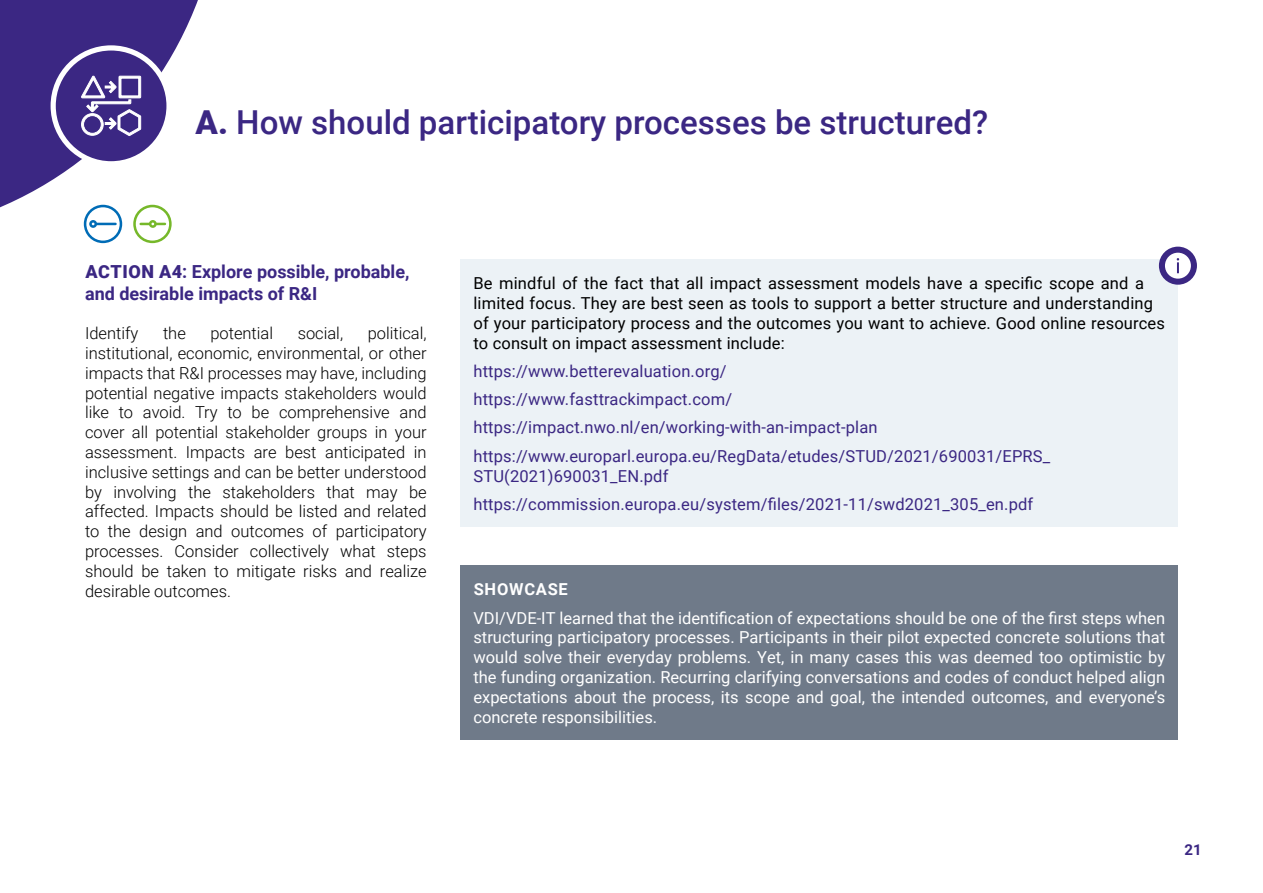
<style>
.page{position:relative;width:1263px;height:893px;background:#fff}
.page>*{position:absolute;margin:0;border:0;box-sizing:border-box;transform-origin:0 0}
.t1{font:500 33px "Roboto";color:#3b2783}
.t2{font:700 18px/21.6px "Roboto";color:#3b2783}
.t3{font:300 16.5px/19.8px "Roboto";color:#000;text-align:justify}
.t4{font:16.5px/19.8px "Roboto";color:#fff;text-align:justify}
.t5{font:16.5px/19.8px "Roboto";letter-spacing:.01em;color:#3b2783}
.t6{font:16.5px/19.8px "Roboto";letter-spacing:.01em;color:#000}
.t7{font:700 16.5px "Roboto";letter-spacing:.045em;color:#fff}
.t8{font:700 15px "Roboto";color:#3b2783}
.s1{font-weight:900}
</style>
<div class="page">
<svg style="left:0;top:0;width:198px;height:226px;fill:#3b2783"></svg>
<div style="left:53px;top:48px;width:116px;height:116px;background:#3b2783;border-radius:50%"></div>
<div style="left:51px;top:45px;width:121px;height:121px;border:5px solid #fff;border-radius:50%"></div>
<svg style="left:81px;top:76px;width:60px;height:60px"></svg>
<svg style="left:133px;top:205px;width:39px;height:38px"></svg>
<svg style="left:84px;top:205px;width:38px;height:38px"></svg>
<div style="left:89px;top:220px;width:8px;height:8px;border:3px solid #006cb6;border-radius:50%"></div>
<div style="left:461px;top:259px;width:717px;height:268px;background:#ecf2f6"></div>
<div style="left:461px;top:565px;width:717px;height:175px;background:#6f7a89"></div>
<div style="left:1159px;top:247px;width:38px;height:38px;background:#3b2783;border-radius:50%"></div>
<svg style="left:1165px;top:253px;width:26px;height:26px"></svg>
<p class="t1" style="left:196px;top:99px;width:794px"><span class="s1">A.</span> How should participatory processes be structured?</p>
<p class="t2" style="left:85px;top:260px;width:326px"><span class="s1">ACTION A4</span>: Explore possible, probable, and desirable impacts of R&amp;I</p>
<p class="t3" style="left:85px;top:323px;width:55px">Identify</p>
<p class="t3" style="left:163px;top:323px;width:24px">the</p>
<p class="t3" style="left:210px;top:323px;width:64px">potential</p>
<p class="t3" style="left:298px;top:323px;width:47px">social,</p>
<p class="t3" style="left:85px;top:323px;width:343px;text-indent:283px">political, institutional, economic, environmental, or other impacts that R&amp;I processes may have, including potential negative impacts stakeholders would like to avoid. Try to be comprehensive and cover all potential stakeholder groups in your assessment. Impacts are best anticipated in inclusive settings and can be better understood by involving the stakeholders that may be affected. Impacts should be listed and related to the design and outcomes of participatory processes. Consider collectively what steps should be taken to mitigate risks and realize desirable outcomes.</p>
<p class="t6" style="left:473px;top:273px;width:693px">Be mindful of the fact that all impact assessment models have a specific scope and a limited focus. They are best seen as tools to support a better structure and understanding of your participatory process and the outcomes you want to achieve. Good online resources to consult on impact assessment include:</p>
<p class="t5" style="left:473px;top:360px;width:255px">https://www.betterevaluation.org/</p>
<p class="t5" style="left:473px;top:389px;width:260px">https://www.fasttrackimpact.com/</p>
<p class="t5" style="left:473px;top:417px;width:406px">https://impact.nwo.nl/en/working-with-an-impact-plan</p>
<p class="t5" style="left:473px;top:445px;width:578px">https://www.europarl.europa.eu/RegData/etudes/STUD/2021/690031/EPRS_<br>STU(2021)690031_EN.pdf</p>
<p class="t5" style="left:473px;top:493px;width:561px">https://commission.europa.eu/system/files/2021-11/swd2021_305_en.pdf</p>
<p class="t7" style="left:474px;top:578px;width:96px">SHOWCASE</p>
<p class="t4" style="left:473px;top:607px;width:693px">VDI/VDE-IT learned that the identification of expectations should be one of the first steps when structuring participatory processes. Participants in their pilot expected concrete solutions that would solve their everyday problems. Yet, in many cases this was deemed too optimistic by the funding organization. Recurring clarifying conversations and codes of conduct helped align expectations about the process, its scope and goal, the intended outcomes, and everyone’s concrete responsibilities.</p>
<p class="t8" style="left:1184px;top:839px;width:19px">21</p>
</div>
